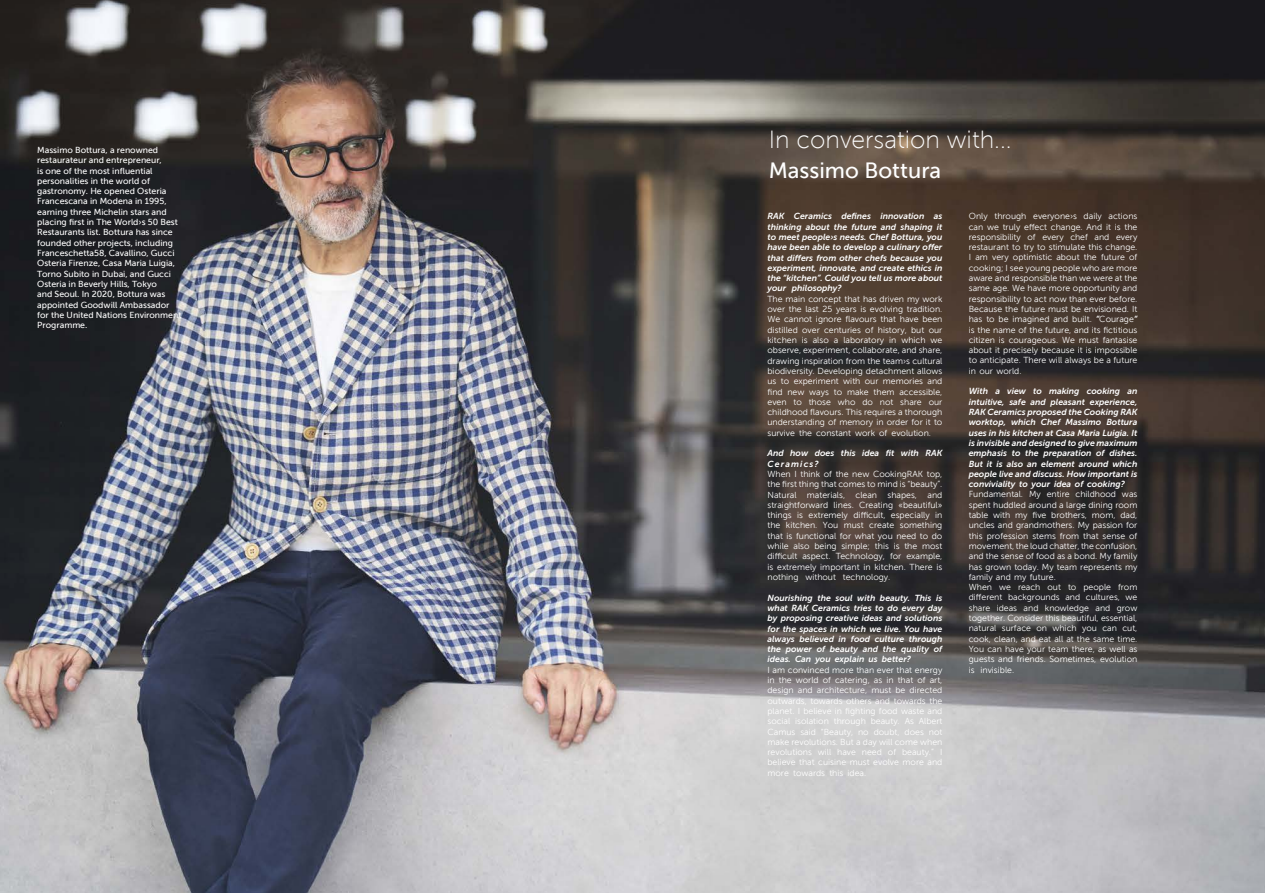
<style>
.page{position:relative;width:1265px;height:893px;background:#fff}
.page>*{position:absolute;margin:0;border:0;box-sizing:border-box;transform-origin:0 0}
.t1{font:24.76px "Museo Sans 100";color:#fff}
.t2{font:22.05px "Museo Sans 500";color:#fff}
.t3{font:8.75px/10.3px "Museo Sans 300";color:#fff;text-align:justify}
.t4{font:italic 8.75px/10.3px "Museo Sans 700";color:#fff;text-align:justify}
.t5{font:8.75px/10.3px "Museo Sans 500";color:#fff}
.s1{font-family:"Museo Sans 700";font-style:italic}
</style>
<div class="page">
<img style="left:0;top:0;width:1265px;height:893px">
<p class="t5" style="left:37px;top:145px;width:146px">Massimo Bottura, a renowned restaurateur and entrepreneur,<br>is one of the most influential personalities in the world of gastronomy. He opened Osteria<br>Francescana in Modena in 1995, earning three Michelin stars and placing first in The World›s 50 Best<br>Restaurants list. Bottura has since founded other projects, including<br>Franceschetta58, Cavallino, Gucci<br>Osteria Firenze, Casa Maria Luigia,<br>Torno Subito in Dubai, and Gucci<br>Osteria in Beverly Hills, Tokyo<br>and Seoul. In 2020, Bottura was appointed Goodwill Ambassador for the United Nations Environment<br>Programme.</p>
<h1 class="t1" style="left:769px;top:126px;width:244px">In conversation with...</h1>
<h2 class="t2" style="left:769px;top:159px;width:174px">Massimo Bottura</h2>
<p class="t4" style="left:767px;top:211px;width:176px">RAK Ceramics defines innovation as thinking about the future and shaping it to meet people›s needs. Chef Bottura, you have been able to develop a culinary offer that differs from other chefs because you experiment, innovate, and create ethics in the “kitchen”. Could you tell us more about your philosophy?</p>
<p class="t3" style="left:767px;top:294px;width:176px">The main concept that has driven my work over the last 25 years is evolving tradition.<br>We cannot ignore flavours that have been distilled over centuries of history, but our kitchen is also a laboratory in which we observe, experiment, collaborate, and share, drawing inspiration from the team›s cultural biodiversity. Developing detachment allows us to experiment with our memories and find new ways to make them accessible, even to those who do not share our childhood flavours. This requires a thorough understanding of memory in order for it to survive the constant work of evolution.</p>
<p class="t4" style="left:767px;top:448px;width:176px">And how does this idea fit with RAK<br>Ceramics?</p>
<p class="t3" style="left:767px;top:469px;width:176px">When I think of the new CookingRAK top, the first thing that comes to mind is “beauty”.<br>Natural materials, clean shapes, and straightforward lines. Creating «beautiful» things is extremely difficult, especially in the kitchen. You must create something that is functional for what you need to do while also being simple; this is the most difficult aspect. Technology, for example, is extremely important in kitchen. There is nothing without technology.</p>
<p class="t4" style="left:767px;top:592px;width:176px">Nourishing the soul with beauty. This is what RAK Ceramics tries to do every day by proposing creative ideas and solutions for the spaces in which we live. You have always believed in food culture through the power of beauty and the quality of ideas. Can you explain us better?</p>
<p class="t3" style="left:767px;top:665px;width:176px">I am convinced more than ever that energy in the world of catering, as in that of art, design and architecture, must be directed outwards, towards others and towards the planet. I believe in fighting food waste and social isolation through beauty. As Albert Camus said “Beauty, no doubt, does not make revolutions. But a day will come when revolutions will have need of beauty.” I believe that cuisine must evolve more and more towards this idea.</p>
<p class="t3" style="left:969px;top:211px;width:170px">Only through everyone›s daily actions can we truly effect change. And it is the responsibility of every chef and every restaurant to try to stimulate this change.<br>I am very optimistic about the future of cooking; I see young people who are more aware and responsible than we were at the same age. We have more opportunity and responsibility to act now than ever before.<br>Because the future must be envisioned. It has to be imagined and built. <span class="s1">“</span>Courage<span class="s1">“ </span>is the name of the future, and its fictitious citizen is courageous. We must fantasise about it precisely because it is impossible to anticipate. There will always be a future in our world.</p>
<p class="t4" style="left:969px;top:386px;width:170px">With a view to making cooking an intuitive, safe and pleasant experience, RAK Ceramics proposed the Cooking RAK worktop, which Chef Massimo Bottura uses in his kitchen at Casa Maria Luigia. It is invisible and designed to give maximum emphasis to the preparation of dishes.<br>But it is also an element around which people live and discuss. How important is conviviality to your idea of cooking?</p>
<p class="t3" style="left:969px;top:489px;width:170px;text-align:left">Fundamental. My entire childhood was spent huddled around a large dining room table with my five brothers, mom, dad, uncles and grandmothers. My passion for this profession stems from that sense of movement, the loud chatter, the confusion, and the sense of food as a bond. My family has grown today. My team represents my family and my future.<br>When we reach out to people from different backgrounds and cultures, we share ideas and knowledge and grow together. Consider this beautiful, essential, natural surface on which you can cut, cook, clean, and eat all at the same time.<br>You can have your team there, as well as guests and friends. Sometimes, evolution is invisible.</p>
</div>
